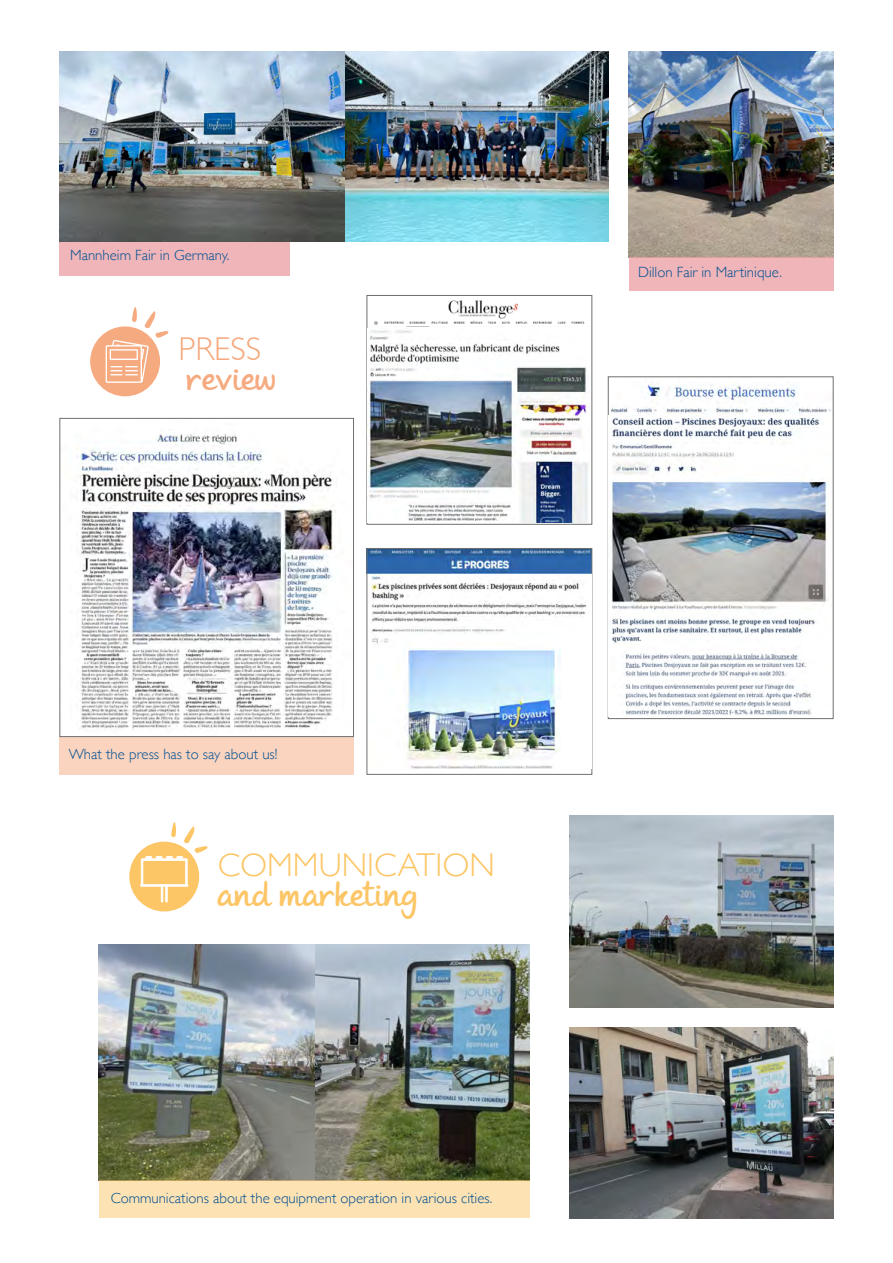
<style>
.page{position:relative;width:893px;height:1263px;background:#fff}
.page>*{position:absolute;margin:0;border:0;box-sizing:border-box;transform-origin:0 0}
.t1{font:300 33px "Gill Sans";color:#fcc667}
.t2{font:700 33px "Andrea II Script Upright";letter-spacing:-.01em;color:#fcc667}
.t3{font:700 33px "Andrea II Script Upright";letter-spacing:-.01em;color:#f6aa7f}
.t4{font:300 33px "Gill Sans";color:#f6aa7f}
.t5{font:300 14.85px "Gill Sans";color:#004f91}
</style>
<div class="page">
<img style="left:629px;top:51px;width:204px;height:207px">
<div style="left:629px;top:258px;width:204px;height:33px;background:#efb5b9"></div>
<img style="left:60px;top:51px;width:548px;height:191px">
<img style="left:99px;top:944px;width:430px;height:236px">
<img style="left:570px;top:815px;width:263px;height:193px">
<img style="left:570px;top:1027px;width:263px;height:191px">
<div style="left:60px;top:242px;width:230px;height:33px;background:#efb5b9"></div>
<div style="left:129px;top:842px;width:70px;height:69px;background:#fcc667;border-radius:50%"></div>
<div style="left:140px;top:884px;width:48px;height:2px;border:1px solid #fff"></div>
<svg style="left:141px;top:822px;width:67px;height:80px"></svg>
<div style="left:99px;top:1180px;width:430px;height:38px;background:#fde2b3"></div>
<div style="left:60px;top:737px;width:294px;height:37px;background:#fad4bf"></div>
<div style="left:90px;top:326px;width:70px;height:70px;background:#f6aa7f;border-radius:50%"></div>
<svg style="left:106px;top:307px;width:63px;height:76px"></svg>
<img style="left:76px;top:433px;width:260px;height:297px">
<div style="left:60px;top:418px;width:294px;height:319px;border:1px solid #706f6f"></div>
<img style="left:374px;top:300px;width:211px;height:25px">
<div style="left:367px;top:295px;width:225px;height:229px;border:1px solid #706f6f"></div>
<img style="left:368px;top:329px;width:222px;height:194px">
<img style="left:369px;top:550px;width:221px;height:23px">
<div style="left:367px;top:548px;width:225px;height:226px;border:1px solid #706f6f"></div>
<img style="left:371px;top:575px;width:220px;height:194px">
<img style="left:610px;top:383px;width:221px;height:32px">
<img style="left:610px;top:417px;width:220px;height:298px">
<p class="t5" style="left:70px;top:244px;width:161px">Mannheim Fair in Germany.</p>
<h1 class="t4" style="left:179px;top:324px;width:84px">PRESS</h1>
<h1 class="t3" style="left:187px;top:359px;width:91px">review</h1>
<p class="t5" style="left:69px;top:743px;width:210px">What the press has to say about us!</p>
<h1 class="t1" style="left:218px;top:839px;width:279px">COMMUNICATION</h1>
<h1 class="t2" style="left:218px;top:874px;width:203px">and marketing</h1>
<p class="t5" style="left:111px;top:1186px;width:383px">Communications about the equipment operation in various cities.</p>
<p class="t5" style="left:638px;top:260px;width:145px">Dillon Fair in Martinique.</p>
</div>
